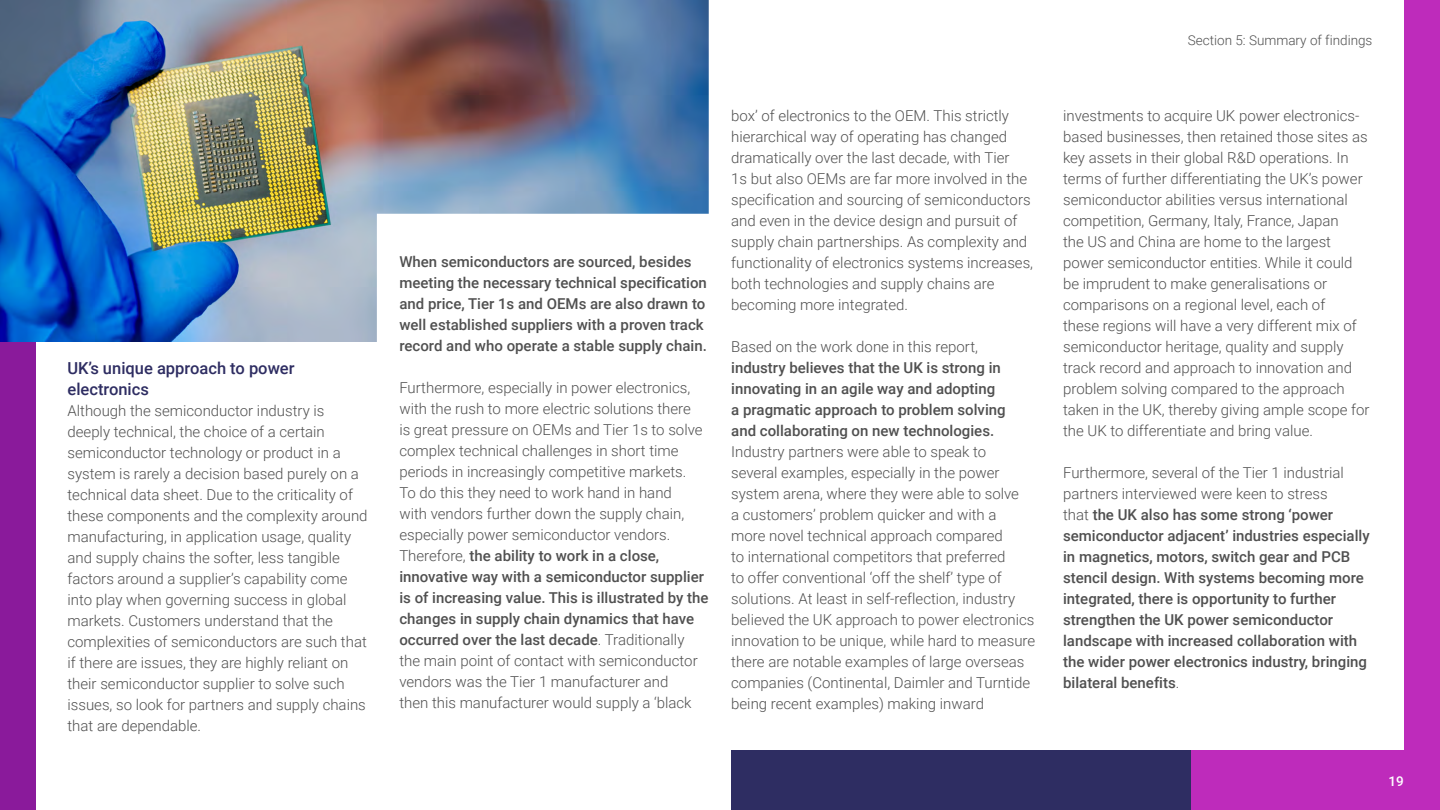
<style>
.page{position:relative;width:1440px;height:810px;background:#fff}
.page>*{position:absolute;margin:0;border:0;box-sizing:border-box;transform-origin:0 0}
.t1{font:500 16.5px/21px "Roboto";color:#2e2d62}
.t2{font:300 15px/21px "Roboto";color:#505050}
.t3{font:500 15px/21px "Roboto";color:#505050}
.t4{font:300 13.5px "Roboto";color:#505050}
.t5{font:500 13.5px "Roboto";color:#fff}
.s1{font-weight:500}
.s2{font-weight:300}
</style>
<div class="page">
<svg style="left:1191px;top:0;width:249px;height:810px"></svg>
<div style="left:0;top:342px;width:36px;height:468px;background:#8a1a9b"></div>
<div style="left:731px;top:750px;width:460px;height:60px;background:#2e2d62"></div>
<img style="left:0;top:0;width:709px;height:342px">
<p class="t1" style="left:68px;top:357px;width:229px">UK’s unique approach to power electronics</p>
<p class="t2" style="left:68px;top:399px;width:302px">Although the semiconductor industry is deeply technical, the choice of a certain semiconductor technology or product in a system is rarely a decision based purely on a technical data sheet. Due to the criticality of these components and the complexity around manufacturing, in application usage, quality and supply chains the softer, less tangible factors around a supplier’s capability come into play when governing success in global markets. Customers understand that the complexities of semiconductors are such that if there are issues, they are highly reliant on their semiconductor supplier to solve such issues, so look for partners and supply chains that are dependable.</p>
<p class="t3" style="left:399px;top:251px;width:309px">When semiconductors are sourced, besides meeting the necessary technical specification and price, Tier 1s and OEMs are also drawn to well established suppliers with a proven track record and who operate a stable supply chain.</p>
<p class="t2" style="left:399px;top:377px;width:311px">Furthermore, especially in power electronics, with the rush to more electric solutions there<br>is great pressure on OEMs and Tier 1s to solve complex technical challenges in short time periods in increasingly competitive markets.<br>To do this they need to work hand in hand<br>with vendors further down the supply chain, especially power semiconductor vendors.<br>Therefore, <span class="s1">the ability to work in a close, innovative way with a semiconductor supplier is of increasing value. This is illustrated by the changes in supply chain dynamics that have occurred over the last decade</span>. Traditionally the main point of contact with semiconductor vendors was the Tier 1 manufacturer and<br>then this manufacturer would supply a ‘black</p>
<p class="t2" style="left:731px;top:105px;width:303px">box’ of electronics to the OEM. This strictly hierarchical way of operating has changed dramatically over the last decade, with Tier<br>1s but also OEMs are far more involved in the specification and sourcing of semiconductors and even in the device design and pursuit of supply chain partnerships. As complexity and functionality of electronics systems increases, both technologies and supply chains are becoming more integrated.</p>
<p class="t2" style="left:731px;top:336px;width:248px">Based on the work done in this report,</p>
<p class="t3" style="left:731px;top:357px;width:276px">industry believes that the UK is strong in innovating in an agile way and adopting a pragmatic approach to problem solving and collaborating on new technologies.</p>
<p class="t2" style="left:731px;top:441px;width:305px">Industry partners were able to speak to several examples, especially in the power system arena, where they were able to solve<br>a customers’ problem quicker and with a<br>more novel technical approach compared<br>to international competitors that preferred<br>to offer conventional ‘off the shelf’ type of solutions. At least in self-reflection, industry believed the UK approach to power electronics innovation to be unique, while hard to measure there are notable examples of large overseas companies (Continental, Daimler and Turntide being recent examples) making inward</p>
<p class="t4" style="left:1188px;top:31px;width:186px">Section 5: Summary of findings</p>
<p class="t2" style="left:1063px;top:105px;width:308px">investments to acquire UK power electronics&shy;based businesses, then retained those sites as key assets in their global R&amp;D operations. In terms of further differentiating the UK’s power semiconductor abilities versus international competition, Germany, Italy, France, Japan<br>the US and China are home to the largest power semiconductor entities. While it could be imprudent to make generalisations or comparisons on a regional level, each of<br>these regions will have a very different mix of semiconductor heritage, quality and supply track record and approach to innovation and problem solving compared to the approach taken in the UK, thereby giving ample scope for the UK to differentiate and bring value.</p>
<p class="t3" style="left:1063px;top:462px;width:308px"><span class="s2">Furthermore, several of the Tier 1 industrial partners interviewed were keen to stress<br>that</span> the UK also has some strong ‘power semiconductor adjacent’ industries especially in magnetics, motors, switch gear and PCB stencil design. With systems becoming more integrated, there is opportunity to further strengthen the UK power semiconductor landscape with increased collaboration with the wider power electronics industry, bringing bilateral benefits<span class="s2">.</span></p>
<p class="t5" style="left:1389px;top:771px;width:17px">19</p>
</div>
